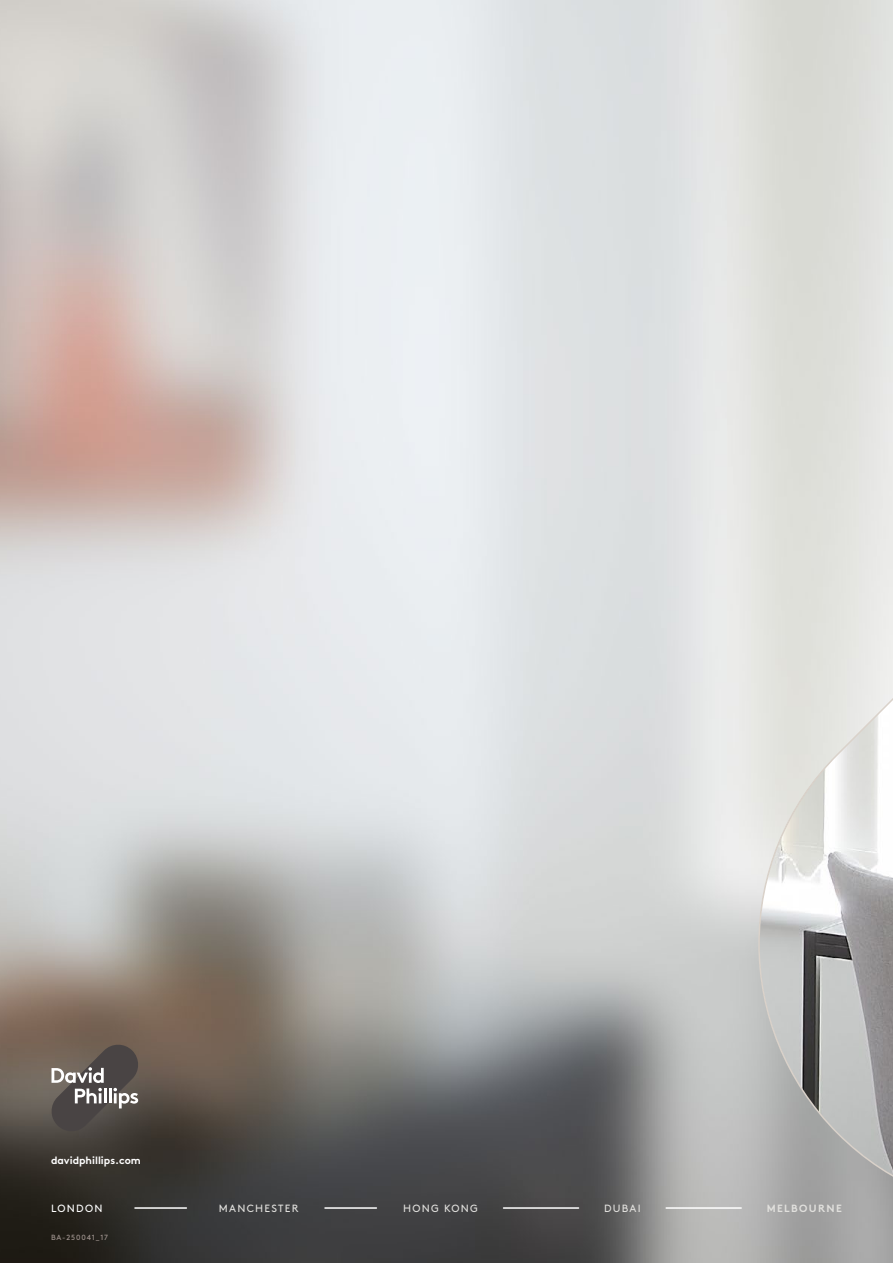
<style>
.page{position:relative;width:893px;height:1263px;background:#fff}
.page>*{position:absolute;margin:0;border:0;box-sizing:border-box;transform-origin:0 0}
.t1{font:10.5px "Brown Pro";letter-spacing:.12em;color:#e1e0dd}
.t2{font:700 10.5px "Brown Pro";color:#fff}
.t3{font:700 10.5px "Brown Pro";letter-spacing:.13em;color:#e1e0dd}
.t4{font:10.5px "Brown Pro";letter-spacing:.12em;color:#fff}
.t5{font:7.5px "Brown Pro";letter-spacing:.12em;color:#a0948f}
</style>
<div class="page">
<img style="left:0;top:0;width:893px;height:1263px">
<svg style="left:731px;top:23px;width:162px;height:1217px;background:#d2d3d0"></svg>
<svg style="left:50px;top:1043px;width:90px;height:90px;background:#67605c"></svg>
<hr style="left:135px;top:1207px;width:51px;height:2px;background:#fff">
<hr style="left:325px;top:1207px;width:51px;height:2px;background:#fff">
<hr style="left:503px;top:1207px;width:76px;height:2px;background:#fff">
<hr style="left:666px;top:1207px;width:75px;height:2px;background:#fff">
<p class="t2" style="left:51px;top:1152px;width:91px">davidphillips.com</p>
<p class="t4" style="left:51px;top:1200px;width:53px">LONDON</p>
<p class="t1" style="left:219px;top:1200px;width:81px">MANCHESTER</p>
<p class="t1" style="left:403px;top:1200px;width:77px">HONG KONG</p>
<p class="t1" style="left:604px;top:1200px;width:38px">DUBAI</p>
<p class="t3" style="left:767px;top:1200px;width:77px">MELBOURNE</p>
<p class="t5" style="left:51px;top:1232px;width:59px">BA-250041_17</p>
</div>
